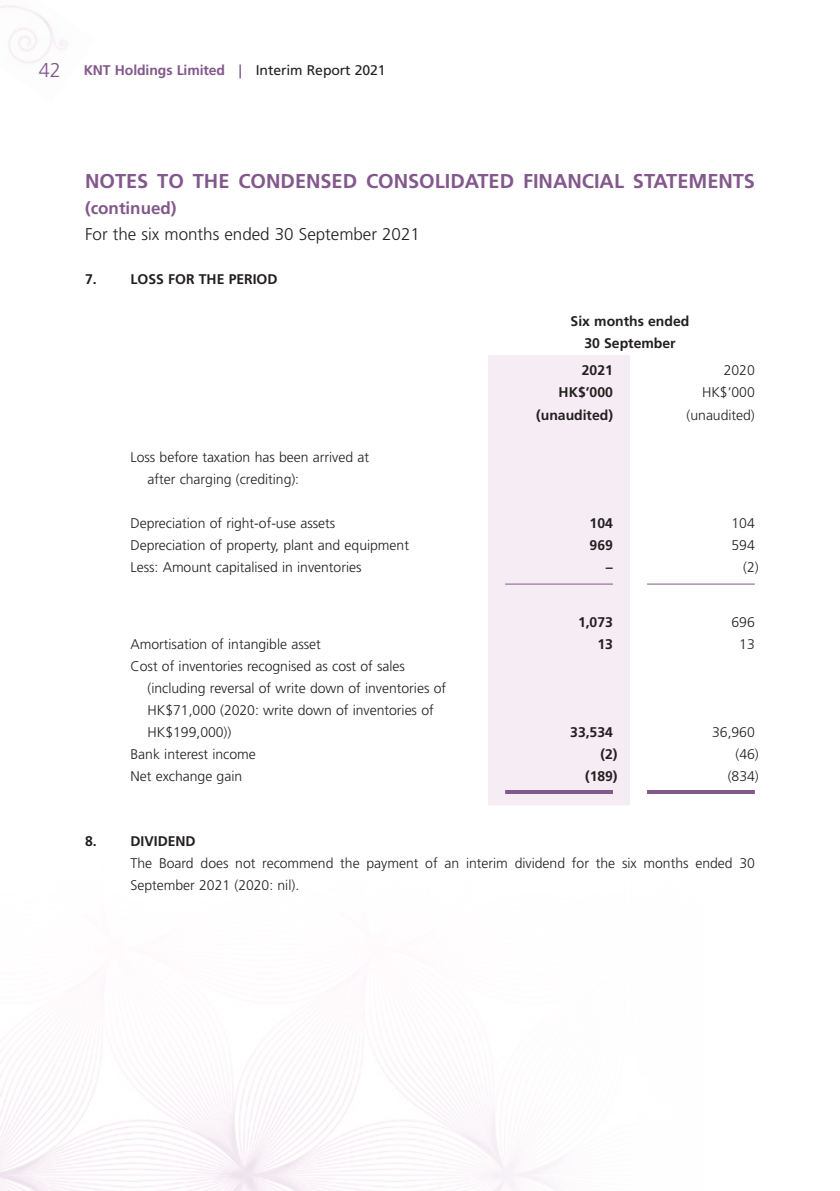
<style>
.page{position:relative;width:840px;height:1191px;background:#fff}
.page>*{position:absolute;margin:0;border:0;box-sizing:border-box;transform-origin:0 0}
.Heading_1{font:700 20px "Frutiger LT Std";color:#83588c}
.Body_Text{font:300 17px "Frutiger LT Std";color:#231f20}
.Heading_1-2{font:700 17px "Frutiger LT Std";color:#83588c}
.Notes{font:300 14px/22px "Frutiger LT Std";color:#231f20}
.Notes-2{font:700 14px "Frutiger LT Std";color:#231f20}
.t1{font:700 14px "Frutiger LT Std";letter-spacing:-.005em;color:#83588c}
.Notes_HD1{font:700 14px "Frutiger LT Std";color:#231f20}
.s1{font-weight:300;font-size:20px}
.s2{font-weight:400;color:#231f20}
</style>
<div class="page">
<img style="left:0;top:5px;width:68px;height:59px">
<div style="left:488px;top:355px;width:141px;height:450px;background:#f5edf3"></div>
<hr style="left:505px;top:583px;width:107px;height:1px;background:#83588c">
<hr style="left:646px;top:583px;width:108px;height:1px;background:#83588c">
<hr style="left:505px;top:790px;width:107px;height:4px;background:#83588c">
<hr style="left:646px;top:790px;width:108px;height:4px;background:#83588c">
<p class="t1" style="left:39px;top:62px;width:348px"><span class="s1">42</span> KNT Holdings Limited | <span class="s2">Interim Report 2021</span></p>
<p class="Heading_1" style="left:85px;top:169px;width:671px">NOTES TO THE CONDENSED CONSOLIDATED FINANCIAL STATEMENTS</p>
<p class="Heading_1-2" style="left:85px;top:198px;width:93px">(continued)</p>
<p class="Body_Text" style="left:85px;top:224px;width:336px">For the six months ended 30 September 2021</p>
<p class="Notes_HD1" style="left:85px;top:271px;width:13px">7.</p>
<p class="Notes_HD1" style="left:130px;top:271px;width:148px">LOSS FOR THE PERIOD</p>
<p class="Notes-2" style="left:570px;top:313px;width:120px">Six months ended</p>
<p class="Notes-2" style="left:584px;top:335px;width:93px">30 September</p>
<p class="Notes-2" style="left:581px;top:362px;width:33px">2021</p>
<p class="Notes" style="left:723px;top:360px;width:33px">2020</p>
<p class="Notes-2" style="left:558px;top:384px;width:56px">HK$’000</p>
<p class="Notes" style="left:701px;top:382px;width:54px">HK$’000</p>
<p class="Notes-2" style="left:536px;top:406px;width:78px">(unaudited)</p>
<p class="Notes" style="left:686px;top:404px;width:70px">(unaudited)</p>
<p class="Notes" style="left:147px;top:446px;width:223px;text-indent:-17px">Loss before taxation has been arrived at after charging (crediting):</p>
<p class="Notes" style="left:130px;top:512px;width:206px">Depreciation of right-of-use assets</p>
<p class="Notes-2" style="left:589px;top:514px;width:25px">104</p>
<p class="Notes" style="left:731px;top:512px;width:25px">104</p>
<p class="Notes" style="left:130px;top:534px;width:280px">Depreciation of property, plant and equipment</p>
<p class="Notes-2" style="left:589px;top:536px;width:25px">969</p>
<p class="Notes" style="left:731px;top:534px;width:25px">594</p>
<p class="Notes" style="left:130px;top:556px;width:232px">Less: Amount capitalised in inventories</p>
<p class="Notes-2" style="left:605px;top:558px;width:8px">–</p>
<p class="Notes" style="left:742px;top:556px;width:17px">(2)</p>
<p class="Notes-2" style="left:577px;top:614px;width:36px">1,073</p>
<p class="Notes" style="left:731px;top:611px;width:25px">696</p>
<p class="Notes" style="left:130px;top:633px;width:192px">Amortisation of intangible asset</p>
<p class="Notes-2" style="left:597px;top:636px;width:17px">13</p>
<p class="Notes" style="left:738px;top:633px;width:17px">13</p>
<p class="Notes" style="left:147px;top:655px;width:300px;text-indent:-17px">Cost of inventories recognised as cost of sales (including reversal of write down of inventories of HK$71,000 (2020: write down of inventories of HK$199,000))</p>
<p class="Notes-2" style="left:570px;top:724px;width:44px">33,534</p>
<p class="Notes" style="left:711px;top:721px;width:44px">36,960</p>
<p class="Notes" style="left:130px;top:743px;width:127px">Bank interest income</p>
<p class="Notes-2" style="left:600px;top:746px;width:19px">(2)</p>
<p class="Notes" style="left:735px;top:743px;width:25px">(46)</p>
<p class="Notes" style="left:130px;top:765px;width:113px">Net exchange gain</p>
<p class="Notes-2" style="left:584px;top:768px;width:34px">(189)</p>
<p class="Notes" style="left:727px;top:765px;width:33px">(834)</p>
<p class="Notes_HD1" style="left:85px;top:833px;width:13px">8.</p>
<p class="Notes_HD1" style="left:130px;top:833px;width:67px">DIVIDEND</p>
<p class="Notes" style="left:130px;top:852px;width:625px">The Board does not recommend the payment of an interim dividend for the six months ended 30<br>September 2021 (2020: nil).</p>
</div>
